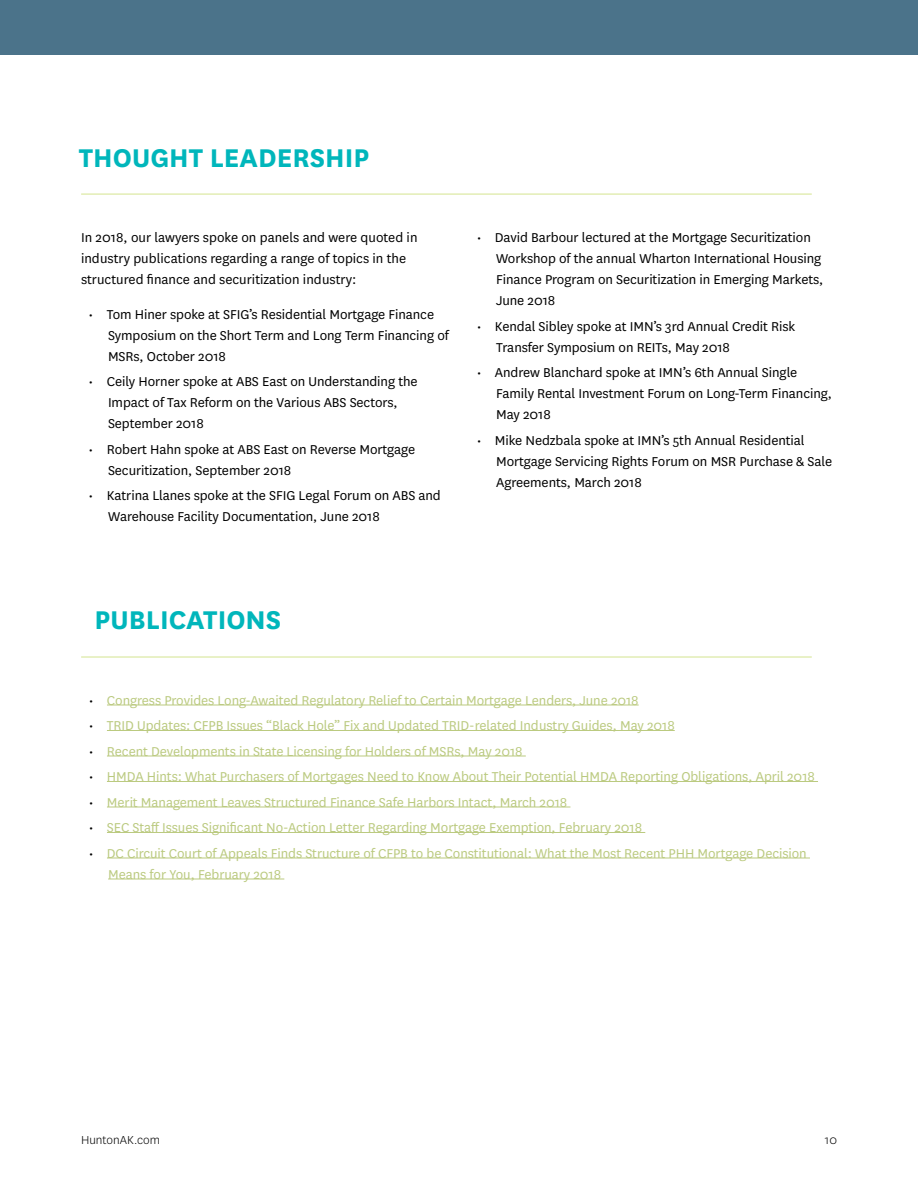
<style>
.page{position:relative;width:918px;height:1188px;background:#fff}
.page>*{position:absolute;margin:0;border:0;box-sizing:border-box;transform-origin:0 0}
.t1{font:700 30px "National";color:#00b6bb}
.t2{font:15px/21px "National";letter-spacing:-.005em;color:#000}
.t3{font:15px/21px "National";letter-spacing:-.005em;color:#bbca80}
.t4{font:300 13.5px "National";color:#000}
.s1{color:#000}
</style>
<div class="page">
<hr style="left:81px;top:194px;width:731px;height:1px;background:#d4e48f">
<hr style="left:81px;top:657px;width:731px;height:1px;background:#d4e48f">
<div style="left:0;top:0;width:918px;height:55px;background:#4b738a"></div>
<hr style="left:107px;top:705px;width:532px;height:1px;background:#bbca80">
<hr style="left:107px;top:730px;width:568px;height:1px;background:#bbca80">
<hr style="left:107px;top:756px;width:419px;height:1px;background:#bbca80">
<hr style="left:107px;top:781px;width:711px;height:1px;background:#bbca80">
<hr style="left:107px;top:807px;width:463px;height:1px;background:#bbca80">
<hr style="left:107px;top:832px;width:538px;height:1px;background:#bbca80">
<hr style="left:107px;top:858px;width:703px;height:1px;background:#bbca80">
<hr style="left:108px;top:879px;width:176px;height:1px;background:#bbca80">
<h1 class="t1" style="left:79px;top:136px;width:292px">THOUGHT LEADERSHIP</h1>
<p class="t2" style="left:81px;top:227px;width:338px">In 2018, our lawyers spoke on panels and were quoted in industry publications regarding a range of topics in the structured finance and securitization industry:</p>
<p class="t2" style="left:108px;top:303px;width:342px;text-indent:-19px">• Tom Hiner spoke at SFIG’s Residential Mortgage Finance<br>Symposium on the Short Term and Long Term Financing of<br>MSRs, October 2018</p>
<p class="t2" style="left:108px;top:371px;width:311px;text-indent:-19px">• Ceily Horner spoke at ABS East on Understanding the<br>Impact of Tax Reform on the Various ABS Sectors,<br>September 2018</p>
<p class="t2" style="left:108px;top:438px;width:309px;text-indent:-19px">• Robert Hahn spoke at ABS East on Reverse Mortgage<br>Securitization, September 2018</p>
<p class="t2" style="left:108px;top:485px;width:334px;text-indent:-19px">• Katrina Llanes spoke at the SFIG Legal Forum on ABS and<br>Warehouse Facility Documentation, June 2018</p>
<p class="t2" style="left:496px;top:227px;width:329px;text-indent:-19px">• David Barbour lectured at the Mortgage Securitization Workshop of the annual Wharton International Housing Finance Program on Securitization in Emerging Markets, June 2018</p>
<p class="t2" style="left:496px;top:315px;width:301px;text-indent:-19px">• Kendal Sibley spoke at IMN’s 3rd Annual Credit Risk<br>Transfer Symposium on REITs, May 2018</p>
<p class="t2" style="left:496px;top:362px;width:337px;text-indent:-19px">• Andrew Blanchard spoke at IMN’s 6th Annual Single<br>Family Rental Investment Forum on Long-Term Financing,<br>May 2018</p>
<p class="t2" style="left:496px;top:429px;width:338px;text-indent:-19px">• Mike Nedzbala spoke at IMN’s 5th Annual Residential<br>Mortgage Servicing Rights Forum on MSR Purchase &amp; Sale<br>Agreements, March 2018</p>
<h1 class="t1" style="left:95px;top:598px;width:188px">PUBLICATIONS</h1>
<p class="t3" style="left:89px;top:689px;width:551px"><span class="s1">•</span> Congress Provides Long-Awaited Regulatory Relief to Certain Mortgage Lenders, June 2018</p>
<p class="t3" style="left:89px;top:714px;width:587px"><span class="s1">•</span> TRID Updates: CFPB Issues “Black Hole” Fix and Updated TRID-related Industry Guides, May 2018</p>
<p class="t3" style="left:89px;top:740px;width:435px"><span class="s1">•</span> Recent Developments in State Licensing for Holders of MSRs, May 2018</p>
<p class="t3" style="left:89px;top:765px;width:728px"><span class="s1">•</span> HMDA Hints: What Purchasers of Mortgages Need to Know About Their Potential HMDA Reporting Obligations, April 2018</p>
<p class="t3" style="left:89px;top:791px;width:480px"><span class="s1">•</span> Merit Management Leaves Structured Finance Safe Harbors Intact, March 2018</p>
<p class="t3" style="left:89px;top:816px;width:555px"><span class="s1">•</span> SEC Staff Issues Significant No-Action Letter Regarding Mortgage Exemption, February 2018</p>
<p class="t3" style="left:108px;top:842px;width:700px;text-indent:-19px"><span class="s1">•</span> DC Circuit Court of Appeals Finds Structure of CFPB to be Constitutional: What the Most Recent PHH Mortgage Decision<br>Means for You, February 2018</p>
<p class="t4" style="left:81px;top:1132px;width:80px">HuntonAK.com</p>
<p class="t4" style="left:825px;top:1132px;width:14px">10</p>
</div>
